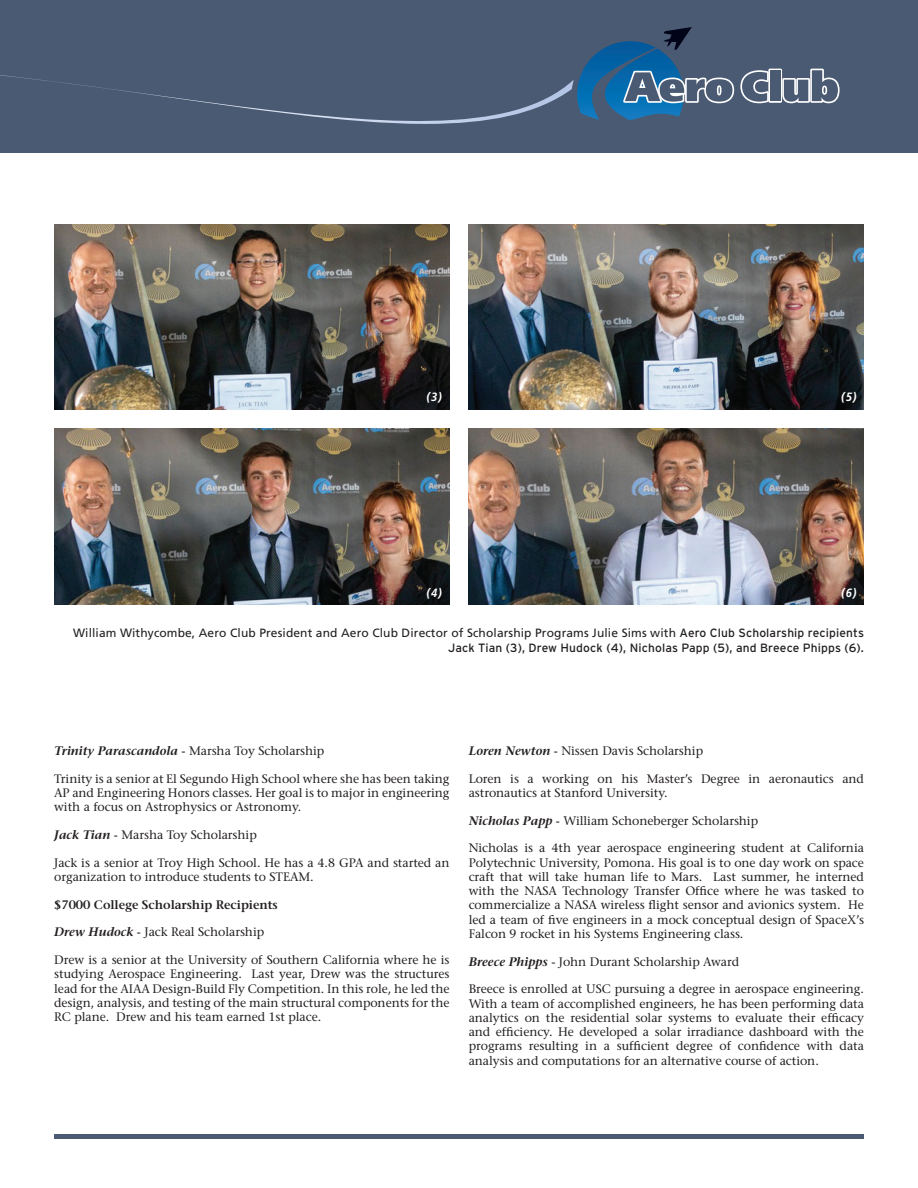
<style>
.page{position:relative;width:918px;height:1188px;background:#fff}
.page>*{position:absolute;margin:0;border:0;box-sizing:border-box;transform-origin:0 0}
.t1{font:12.3px/14.2px "Stone Serif";letter-spacing:-.005em;color:#231f20;text-align:justify}
.t2{font:600 12.3px "Stone Serif";letter-spacing:-.005em;color:#231f20}
.t3{font:12px "Frutiger";letter-spacing:.01em;color:#231f20}
.t4{font:12px "Interstate";letter-spacing:.01em;color:#231f20}
.t5{font:italic 700 12px "Frutiger";color:#fff;scale:.92 1}
.s1{font-family:"Interstate"}
.s2{font-weight:600;font-style:italic}
</style>
<div class="page">
<hr style="left:54px;top:1134px;width:810px;height:4px;background:#4b5a73">
<img style="left:54px;top:428px;width:395px;height:177px">
<img style="left:469px;top:225px;width:395px;height:184px">
<img style="left:54px;top:225px;width:396px;height:184px">
<img style="left:469px;top:428px;width:395px;height:177px">
<div style="left:0;top:0;width:918px;height:153px;background:#4b5a73"></div>
<svg style="left:0;top:27px;width:840px;height:97px"></svg>
<p class="t5" style="left:427px;top:390px;width:18px">(3)</p>
<p class="t5" style="left:841px;top:390px;width:18px">(5)</p>
<p class="t5" style="left:841px;top:585px;width:18px">(6)</p>
<p class="t3" style="left:73px;top:625px;width:792px">William Withycombe, Aero Club President and Aero Club Director of Scholarship Programs Julie Sims with <span class="s1">Aero Club Scholarship recipients</span></p>
<p class="t4" style="left:448px;top:641px;width:417px">Jack Tian (3), Drew Hudock (4), Nicholas Papp (5), and Breece Phipps (6).</p>
<p class="t5" style="left:427px;top:585px;width:18px">(4)</p>
<p class="t1" style="left:54px;top:743px;width:272px"><span class="s2">Trinity Parascandola</span> - Marsha Toy Scholarship</p>
<p class="t1" style="left:54px;top:771px;width:397px">Trinity is a senior at El Segundo High School where she has been taking AP and Engineering Honors classes. Her goal is to major in engineering with a focus on Astrophysics or Astronomy.</p>
<p class="t1" style="left:54px;top:827px;width:204px"><span class="s2">Jack Tian</span> - Marsha Toy Scholarship</p>
<p class="t1" style="left:54px;top:855px;width:397px">Jack is a senior at Troy High School. He has a 4.8 GPA and started an organization to introduce students to STEAM.</p>
<p class="t2" style="left:54px;top:897px;width:225px">$7000 College Scholarship Recipients</p>
<p class="t1" style="left:54px;top:925px;width:211px"><span class="s2">Drew Hudock</span> - Jack Real Scholarship</p>
<p class="t1" style="left:54px;top:953px;width:397px">Drew is a senior at the University of Southern California where he is studying Aerospace Engineering. Last year, Drew was the structures lead for the AIAA Design-Build Fly Competition. In this role, he led the design, analysis, and testing of the main structural components for the RC plane. Drew and his team earned 1st place.</p>
<p class="t1" style="left:469px;top:743px;width:236px"><span class="s2">Loren Newton</span> - Nissen Davis Scholarship</p>
<p class="t1" style="left:469px;top:771px;width:397px">Loren is a working on his Master’s Degree in aeronautics and astronautics at Stanford University.</p>
<p class="t1" style="left:469px;top:813px;width:291px"><span class="s2">Nicholas Papp</span> - William Schoneberger Scholarship</p>
<p class="t1" style="left:469px;top:841px;width:397px">Nicholas is a 4th year aerospace engineering student at California Polytechnic University, Pomona. His goal is to one day work on space craft that will take human life to Mars. Last summer, he interned with the NASA Technology Transfer Office where he was tasked to commercialize a NASA wireless flight sensor and avionics system. He led a team of five engineers in a mock conceptual design of SpaceX’s Falcon 9 rocket in his Systems Engineering class.</p>
<p class="t1" style="left:469px;top:954px;width:272px"><span class="s2">Breece Phipps</span> - John Durant Scholarship Award</p>
<p class="t1" style="left:469px;top:982px;width:397px">Breece is enrolled at USC pursuing a degree in aerospace engineering.<br>With a team of accomplished engineers, he has been performing data analytics on the residential solar systems to evaluate their efficacy and efficiency. He developed a solar irradiance dashboard with the programs resulting in a sufficient degree of confidence with data analysis and computations for an alternative course of action.</p>
</div>
